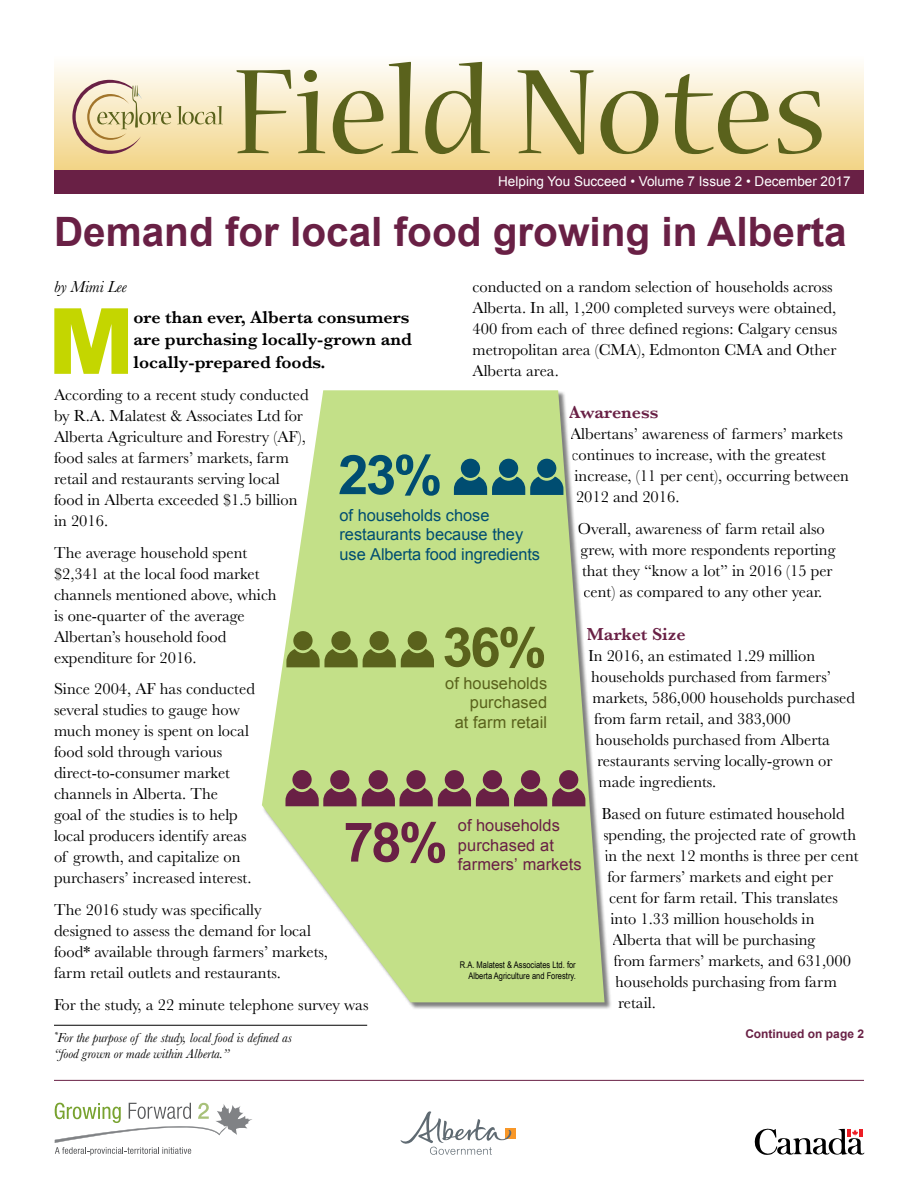
<style>
.page{position:relative;width:918px;height:1188px;background:#fff}
.page>*{position:absolute;margin:0;border:0;box-sizing:border-box;transform-origin:0 0}
.t1{font:900 91.5px "Arial";color:#c4d600}
.t2{font:700 54.6px "Arial";color:#004d71}
.t3{font:700 54.6px "Arial";color:#5a621c}
.t4{font:700 54.6px "Arial";color:#692045}
.t5{font:700 40.5px "Arial";color:#692045}
.t6{font:600 18px/22.5px "Baskerville";color:#000}
.t7{font:600 18px "Baskerville";color:#692045}
.t8{font:16.5px/21px "Baskerville";color:#000}
.t9{font:italic 16.5px "Baskerville";color:#000}
.t10{font:16.35px/19.6px "Arial";letter-spacing:-.005em;color:#004d71}
.t11{font:16.35px/19.6px "Arial";letter-spacing:.005em;color:#692045}
.t12{font:16.35px/19.6px "Arial";letter-spacing:.005em;color:#5a621c;text-align:right}
.t13{font:italic 13.5px/16.2px "Baskerville";color:#000}
.t14{font:13.5px "Arial";color:#fff}
.t15{font:700 12px "Arial";color:#692045}
.t16{font:9.15px/10.9px "Arial Narrow";color:#000;text-align:right}
</style>
<div class="page">
<svg style="left:755px;top:1128px;width:109px;height:27px"></svg>
<svg style="left:55px;top:1103px;width:197px;height:52px"></svg>
<div style="left:505px;top:1128px;width:11px;height:10px;background:#f89728"></div>
<svg style="left:400px;top:1111px;width:111px;height:44px"></svg>
<hr style="left:54px;top:1080px;width:810px;height:1px;background:#692045">
<div style="left:54px;top:55px;width:810px;height:117px;background:linear-gradient(to bottom,#fffffe,#f1d383)"></div>
<svg style="left:177px;top:106px;width:46px;height:18px"></svg>
<svg style="left:72px;top:80px;width:99px;height:74px;background:#e3cfa8"></svg>
<div style="left:54px;top:171px;width:810px;height:23px;background:#692045"></div>
<svg style="left:237px;top:70px;width:54px;height:83px;background:#ccc393"></svg>
<svg style="left:297px;top:70px;width:28px;height:83px;background:#c1ba89"></svg>
<svg style="left:333px;top:91px;width:50px;height:63px;background:#beb67f"></svg>
<svg style="left:389px;top:62px;width:29px;height:91px;background:#bcb786"></svg>
<svg style="left:425px;top:62px;width:65px;height:92px;background:#c7c193"></svg>
<svg style="left:518px;top:70px;width:76px;height:84px;background:#cac291"></svg>
<svg style="left:601px;top:91px;width:57px;height:63px;background:#bdb57e"></svg>
<svg style="left:665px;top:74px;width:104px;height:80px;background:#cfc697"></svg>
<svg style="left:778px;top:91px;width:44px;height:63px;background:#c0b781"></svg>
<hr style="left:54px;top:1025px;width:313px;height:1px;background:#000">
<div style="left:262px;top:391px;width:350px;height:619px;background:#000;opacity:.5"></div>
<svg style="left:262px;top:390px;width:343px;height:612px;fill:#c3e088"></svg>
<div style="left:292px;top:770px;width:20px;height:19px;background:#692045;border-radius:50%"></div>
<div style="left:330px;top:770px;width:19px;height:19px;background:#692045;border-radius:50%"></div>
<div style="left:369px;top:770px;width:19px;height:19px;background:#692045;border-radius:50%"></div>
<div style="left:406px;top:770px;width:20px;height:19px;background:#692045;border-radius:50%"></div>
<div style="left:445px;top:770px;width:19px;height:19px;background:#692045;border-radius:50%"></div>
<div style="left:483px;top:770px;width:19px;height:19px;background:#692045;border-radius:50%"></div>
<div style="left:559px;top:770px;width:19px;height:19px;background:#692045;border-radius:50%"></div>
<div style="left:521px;top:770px;width:19px;height:19px;background:#692045;border-radius:50%"></div>
<svg style="left:285px;top:788px;width:300px;height:18px;background:#805156"></svg>
<div style="left:293px;top:631px;width:20px;height:19px;background:#5a621c;border-radius:50%"></div>
<div style="left:331px;top:631px;width:20px;height:19px;background:#5a621c;border-radius:50%"></div>
<div style="left:408px;top:631px;width:19px;height:19px;background:#5a621c;border-radius:50%"></div>
<div style="left:370px;top:631px;width:19px;height:19px;background:#5a621c;border-radius:50%"></div>
<svg style="left:286px;top:649px;width:148px;height:18px;background:#738136"></svg>
<div style="left:461px;top:459px;width:19px;height:19px;background:#004d71;border-radius:50%"></div>
<div style="left:537px;top:459px;width:19px;height:19px;background:#004d71;border-radius:50%"></div>
<div style="left:499px;top:459px;width:19px;height:19px;background:#004d71;border-radius:50%"></div>
<svg style="left:454px;top:477px;width:109px;height:18px;background:#2b6d76"></svg>
<p class="t14" style="left:498px;top:173px;width:354px">Helping You Succeed • Volume 7 Issue 2 • December 2017</p>
<h3 class="t5" style="left:54px;top:205px;width:794px">Demand for local food growing in Alberta</h3>
<p class="t9" style="left:54px;top:276px;width:74px">by Mimi Lee</p>
<p class="t8" style="left:473px;top:276px;width:366px">conducted on a random selection of households across Alberta. In all, 1,200 completed surveys were obtained, 400 from each of three defined regions: Calgary census metropolitan area (CMA), Edmonton CMA and Other Alberta area.</p>
<p class="t7" style="left:568px;top:400px;width:91px">Awareness</p>
<p class="t8" style="left:570px;top:424px;width:281px">Albertans’ awareness of farmers’ markets continues to increase, with the greatest increase, (11 per cent), occurring between 2012 and 2016.</p>
<p class="t8" style="left:578px;top:519px;width:259px">Overall, awareness of farm retail also grew, with more respondents reporting that they “know a lot” in 2016 (15 per cent) as compared to any other year.</p>
<p class="t7" style="left:586px;top:621px;width:101px">Market Size</p>
<p class="t8" style="left:588px;top:645px;width:229px">In 2016, an estimated 1.29 million</p>
<p class="t8" style="left:591px;top:666px;width:242px">households purchased from farmers’</p>
<p class="t8" style="left:593px;top:687px;width:264px">markets, 586,000 households purchased</p>
<p class="t8" style="left:594px;top:708px;width:198px">from farm retail, and 383,000</p>
<p class="t8" style="left:596px;top:729px;width:236px">households purchased from Alberta</p>
<p class="t8" style="left:597px;top:750px;width:237px">restaurants serving locally-grown or</p>
<p class="t8" style="left:599px;top:771px;width:119px">made ingredients.</p>
<p class="t8" style="left:602px;top:803px;width:245px">Based on future estimated household</p>
<p class="t8" style="left:603px;top:824px;width:255px">spending, the projected rate of growth</p>
<p class="t8" style="left:605px;top:845px;width:256px">in the next 12 months is three per cent</p>
<p class="t8" style="left:608px;top:866px;width:227px">for farmers’ markets and eight per</p>
<p class="t8" style="left:609px;top:887px;width:230px">cent for farm retail. This translates</p>
<p class="t8" style="left:611px;top:908px;width:206px">into 1.33 million households in</p>
<p class="t8" style="left:612px;top:929px;width:205px">Alberta that will be purchasing</p>
<p class="t8" style="left:614px;top:950px;width:239px">from farmers’ markets, and 631,000</p>
<p class="t8" style="left:615px;top:971px;width:223px">households purchasing from farm</p>
<p class="t8" style="left:618px;top:992px;width:39px">retail.</p>
<h1 class="t1" style="left:48px;top:275px;width:88px">M</h1>
<p class="t6" style="left:134px;top:306px;width:280px">ore than ever, Alberta consumers are purchasing locally-grown and locally-prepared foods.</p>
<p class="t8" style="left:54px;top:384px;width:256px">According to a recent study conducted by R.A. Malatest &amp; Associates Ltd for Alberta Agriculture and Forestry (AF), food sales at farmers’ markets, farm retail and restaurants serving local food in Alberta exceeded $1.5 billion in 2016.</p>
<p class="t8" style="left:54px;top:542px;width:224px">The average household spent $2,341 at the local food market channels mentioned above, which is one-quarter of the average<br>Albertan’s household food expenditure for 2016.</p>
<p class="t8" style="left:54px;top:679px;width:202px">Since 2004, AF has conducted several studies to gauge how much money is spent on local food sold through various direct-to-consumer market channels in Alberta. The<br>goal of the studies is to help local producers identify areas of growth, and capitalize on purchasers’ increased interest.</p>
<p class="t8" style="left:54px;top:900px;width:275px">The 2016 study was specifically<br>designed to assess the demand for local food* available through farmers’ markets, farm retail outlets and restaurants.</p>
<p class="t8" style="left:54px;top:994px;width:316px">For the study, a 22 minute telephone survey was</p>
<h2 class="t2" style="left:338px;top:439px;width:106px">23%</h2>
<p class="t10" style="left:339px;top:505px;width:202px">of households chose restaurants because they use Alberta food ingredients</p>
<h2 class="t3" style="left:442px;top:611px;width:106px">36%</h2>
<p class="t12" style="left:445px;top:673px;width:103px">of households purchased<br>at farm retail</p>
<p class="t11" style="left:458px;top:816px;width:125px">of households purchased at farmers’ markets</p>
<h2 class="t4" style="left:343px;top:806px;width:106px">78%</h2>
<p class="t16" style="left:460px;top:959px;width:117px">R.A. Malatest &amp; Associates Ltd. for<br>Alberta Agriculture and Forestry.</p>
<p class="t13" style="left:54px;top:1029px;width:239px"><sup>*</sup>For the purpose of the study, local food is defined as “food grown or made within Alberta.”</p>
<p class="t15" style="left:745px;top:1026px;width:120px">Continued on page 2</p>
</div>
